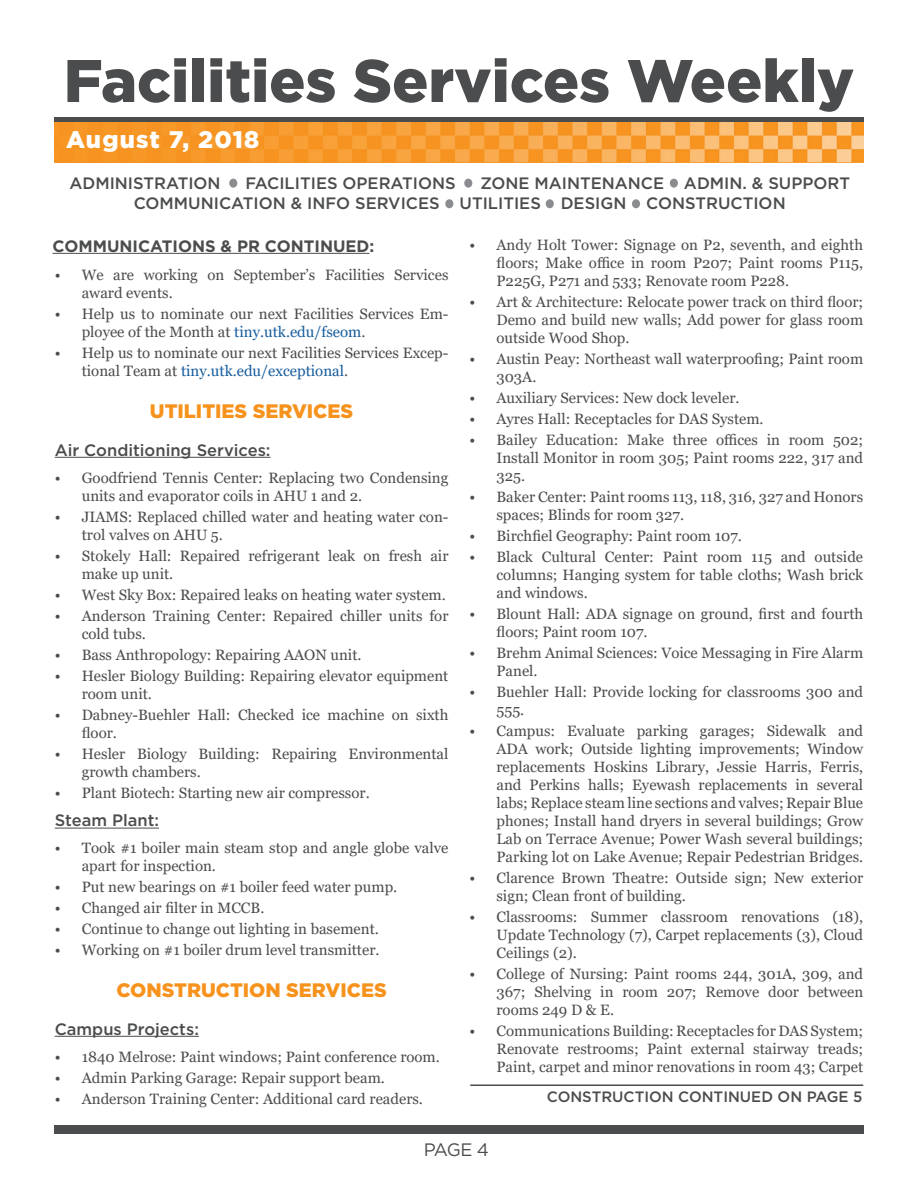
<style>
.page{position:relative;width:918px;height:1188px;background:#fff}
.page>*{position:absolute;margin:0;border:0;box-sizing:border-box;transform-origin:0 0}
.t1{font:900 60px "Gotham";color:#4b4c4d}
.t2{font:900 24px "Gotham";letter-spacing:.05em;color:#fff}
.t3{font:900 19.5px "Gotham";color:#f7931d}
.t4{font:18px "Gotham";color:#4b4c4d}
.t5{font:500 16.5px/19.8px "Gotham";color:#4b4c4d}
.t6{font:700 16.5px "Gotham";color:#4b4c4d}
.t7{font:15px/18px "Georgia";color:#4b4c4d}
.t8{font:500 15px "Gotham";color:#4b4c4d}
.s1{color:#175d9e}
</style>
<div class="page">
<div style="left:229px;top:179px;width:8px;height:9px;background:#8a8c8f;border-radius:50%"></div>
<div style="left:445px;top:199px;width:8px;height:9px;background:#8a8c8f;border-radius:50%"></div>
<div style="left:670px;top:179px;width:8px;height:9px;background:#8a8c8f;border-radius:50%"></div>
<div style="left:464px;top:179px;width:8px;height:9px;background:#8a8c8f;border-radius:50%"></div>
<div style="left:546px;top:199px;width:8px;height:9px;background:#8a8c8f;border-radius:50%"></div>
<div style="left:632px;top:199px;width:8px;height:9px;background:#8a8c8f;border-radius:50%"></div>
<div style="left:54px;top:1125px;width:810px;height:9px;background:#4b4c4d"></div>
<hr style="left:55px;top:457px;width:216px;height:1px;background:#4b4c4d">
<hr style="left:55px;top:828px;width:104px;height:1px;background:#4b4c4d">
<hr style="left:55px;top:1036px;width:144px;height:1px;background:#4b4c4d">
<div style="left:54px;top:117px;width:810px;height:6px;background:#4b4c4d"></div>
<img style="left:54px;top:122px;width:810px;height:40px">
<hr style="left:52px;top:253px;width:318px;height:1px;background:#4b4c4d">
<hr style="left:470px;top:1084px;width:393px;height:2px;background:#4b4c4d">
<h1 class="t1" style="left:64px;top:39px;width:792px">Facilities Services Weekly</h1>
<h2 class="t2" style="left:66px;top:123px;width:195px">August 7, 2018</h2>
<p class="t5" style="left:69px;top:173px;width:153px">ADMINISTRATION</p>
<p class="t5" style="left:245px;top:173px;width:212px">FACILITIES OPERATIONS</p>
<p class="t5" style="left:134px;top:173px;width:718px;text-indent:347px">ZONE MAINTENANCE ADMIN. &amp; SUPPORT<br>COMMUNICATION &amp; INFO SERVICES UTILITIES DESIGN CONSTRUCTION</p>
<p class="t6" style="left:52px;top:235px;width:323px">COMMUNICATIONS &amp; PR CONTINUED:</p>
<p class="t7" style="left:82px;top:267px;width:368px;text-indent:-27px">• We are working on September’s Facilities Services award events.</p>
<p class="t7" style="left:82px;top:306px;width:368px;text-indent:-27px">• Help us to nominate our next Facilities Services Em&shy;ployee of the Month at <span class="s1">tiny.utk.edu/fseom</span>.</p>
<p class="t7" style="left:82px;top:345px;width:368px;text-indent:-27px">• Help us to nominate our next Facilities Services Excep&shy;tional Team at <span class="s1">tiny.utk.edu/exceptional</span>.</p>
<h3 class="t3" style="left:150px;top:398px;width:205px">UTILITIES SERVICES</h3>
<p class="t5" style="left:55px;top:440px;width:217px">Air Conditioning Services:</p>
<p class="t7" style="left:82px;top:469px;width:368px;text-indent:-27px">• Goodfriend Tennis Center: Replacing two Condensing units and evaporator coils in AHU 1 and 2.</p>
<p class="t7" style="left:82px;top:508px;width:368px;text-indent:-27px">• JIAMS: Replaced chilled water and heating water con&shy;trol valves on AHU 5.</p>
<p class="t7" style="left:82px;top:547px;width:368px;text-indent:-27px">• Stokely Hall: Repaired refrigerant leak on fresh air make up unit.</p>
<p class="t7" style="left:55px;top:586px;width:393px">• West Sky Box: Repaired leaks on heating water system.</p>
<p class="t7" style="left:82px;top:607px;width:368px;text-indent:-27px">• Anderson Training Center: Repaired chiller units for cold tubs.</p>
<p class="t7" style="left:55px;top:646px;width:308px">• Bass Anthropology: Repairing AAON unit.</p>
<p class="t7" style="left:82px;top:667px;width:368px;text-indent:-27px">• Hesler Biology Building: Repairing elevator equipment room unit.</p>
<p class="t7" style="left:82px;top:706px;width:368px;text-indent:-27px">• Dabney-Buehler Hall: Checked ice machine on sixth floor.</p>
<p class="t7" style="left:82px;top:745px;width:368px;text-indent:-27px">• Hesler Biology Building: Repairing Environmental growth chambers.</p>
<p class="t7" style="left:55px;top:784px;width:317px">• Plant Biotech: Starting new air compressor.</p>
<p class="t5" style="left:55px;top:810px;width:106px">Steam Plant:</p>
<p class="t7" style="left:82px;top:840px;width:368px;text-indent:-27px">• Took #1 boiler main steam stop and angle globe valve apart for inspection.</p>
<p class="t7" style="left:55px;top:879px;width:344px">• Put new bearings on #1 boiler feed water pump.</p>
<p class="t7" style="left:55px;top:900px;width:211px">• Changed air filter in MCCB.</p>
<p class="t7" style="left:55px;top:921px;width:326px">• Continue to change out lighting in basement.</p>
<p class="t7" style="left:55px;top:942px;width:326px">• Working on #1 boiler drum level transmitter.</p>
<h3 class="t3" style="left:116px;top:977px;width:272px">CONSTRUCTION SERVICES</h3>
<p class="t5" style="left:55px;top:1019px;width:146px">Campus Projects:</p>
<p class="t7" style="left:55px;top:1048px;width:387px">• 1840 Melrose: Paint windows; Paint conference room.</p>
<p class="t7" style="left:55px;top:1069px;width:332px">• Admin Parking Garage: Repair support beam.</p>
<p class="t7" style="left:55px;top:1090px;width:370px">• Anderson Training Center: Additional card readers.</p>
<p class="t7" style="left:496px;top:236px;width:368px;text-align:justify;text-indent:-27px">• Andy Holt Tower: Signage on P2, seventh, and eighth floors; Make office in room P207; Paint rooms P115, P225G, P271 and 533; Renovate room P228.</p>
<p class="t7" style="left:496px;top:293px;width:368px;text-align:justify;text-indent:-27px">• Art &amp; Architecture: Relocate power track on third floor; Demo and build new walls; Add power for glass room outside Wood Shop.</p>
<p class="t7" style="left:496px;top:350px;width:368px;text-indent:-27px">• Austin Peay: Northeast wall waterproofing; Paint room<br>303A.</p>
<p class="t7" style="left:470px;top:389px;width:272px">• Auxiliary Services: New dock leveler.</p>
<p class="t7" style="left:470px;top:410px;width:296px">• Ayres Hall: Receptacles for DAS System.</p>
<p class="t7" style="left:496px;top:431px;width:368px;text-align:justify;text-indent:-27px">• Bailey Education: Make three offices in room 502; Install Monitor in room 305; Paint rooms 222, 317 and 325.</p>
<p class="t7" style="left:496px;top:488px;width:368px;text-indent:-27px">• Baker Center: Paint rooms 113, 118, 316, 327 and Honors spaces; Blinds for room 327.</p>
<p class="t7" style="left:470px;top:527px;width:274px">• Birchfiel Geography: Paint room 107.</p>
<p class="t7" style="left:496px;top:548px;width:368px;text-align:justify;text-indent:-27px">• Black Cultural Center: Paint room 115 and outside columns; Hanging system for table cloths; Wash brick and windows.</p>
<p class="t7" style="left:496px;top:605px;width:368px;text-indent:-27px">• Blount Hall: ADA signage on ground, first and fourth floors; Paint room 107.</p>
<p class="t7" style="left:496px;top:644px;width:368px;text-indent:-27px">• Brehm Animal Sciences: Voice Messaging in Fire Alarm<br>Panel.</p>
<p class="t7" style="left:496px;top:683px;width:368px;text-indent:-27px">• Buehler Hall: Provide locking for classrooms 300 and<br>555.</p>
<p class="t7" style="left:496px;top:722px;width:368px;text-align:justify;text-indent:-27px">• Campus: Evaluate parking garages; Sidewalk and ADA work; Outside lighting improvements; Window replacements Hoskins Library, Jessie Harris, Ferris, and Perkins halls; Eyewash replacements in several labs; Replace steam line sections and valves; Repair Blue phones; Install hand dryers in several buildings; Grow Lab on Terrace Avenue; Power Wash several buildings; Parking lot on Lake Avenue; Repair Pedestrian Bridges.</p>
<p class="t7" style="left:496px;top:869px;width:368px;text-indent:-27px">• Clarence Brown Theatre: Outside sign; New exterior sign; Clean front of building.</p>
<p class="t7" style="left:496px;top:908px;width:368px;text-align:justify;text-indent:-27px">• Classrooms: Summer classroom renovations (18), Update Technology (7), Carpet replacements (3), Cloud Ceilings (2).</p>
<p class="t7" style="left:496px;top:965px;width:368px;text-align:justify;text-indent:-27px">• College of Nursing: Paint rooms 244, 301A, 309, and 367; Shelving in room 207; Remove door between rooms 249 D &amp; E.</p>
<p class="t7" style="left:496px;top:1022px;width:368px;text-align:justify;text-indent:-27px">• Communications Building: Receptacles for DAS System; Renovate restrooms; Paint external stairway treads; Paint, carpet and minor renovations in room 43; Carpet</p>
<p class="t8" style="left:547px;top:1087px;width:317px">CONSTRUCTION CONTINUED ON PAGE 5</p>
<p class="t4" style="left:424px;top:1138px;width:67px">PAGE 4</p>
</div>
